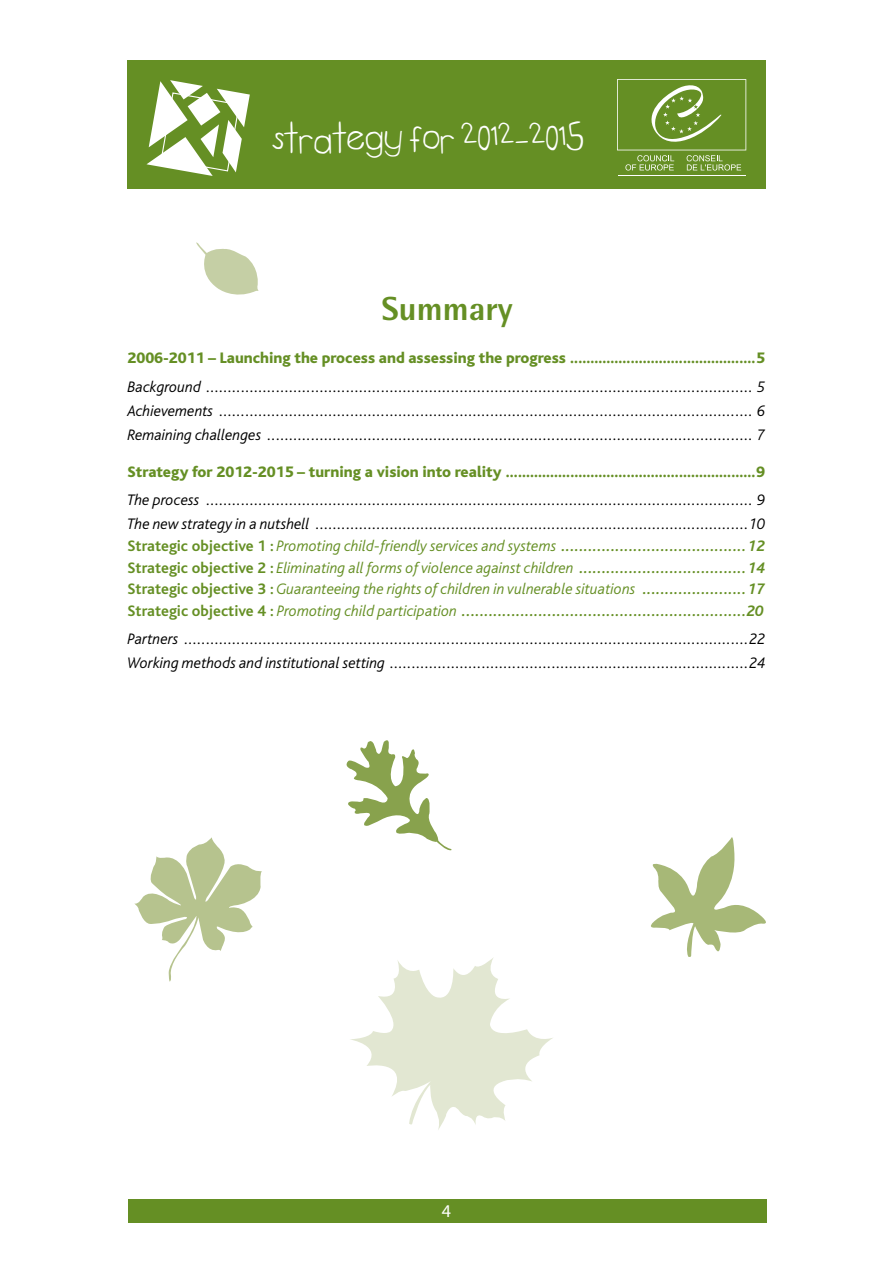
<style>
.page{position:relative;width:893px;height:1263px;background:#fff}
.page>*{position:absolute;margin:0;border:0;box-sizing:border-box;transform-origin:0 0}
.t1{font:37.5px "tweed.2";color:#fff}
.t2{font:800 33.3px "Rotis Semi Sans Std";color:#658f24}
.t3{font:18px "Myriad Pro";color:#fff}
.t4{font:italic 300 15.9px/22.2px "Bliss";color:#000;text-align:justify}
.t5{font:800 15.9px "Bliss";color:#658f24}
.s1{font-weight:700;font-style:normal;color:#658f24}
.s2{color:#658f24}
.s3{font-weight:700;color:#658f24}
</style>
<div class="page">
<div style="left:128px;top:1199px;width:638px;height:23px;background:#658f24"></div>
<div style="left:127px;top:60px;width:639px;height:129px;background:#658f24"></div>
<svg style="left:146px;top:80px;width:104px;height:96px"></svg>
<hr style="left:618px;top:175px;width:127px;height:1px;background:#fff">
<svg style="left:617px;top:79px;width:129px;height:92px"></svg>
<svg style="left:350px;top:958px;width:203px;height:172px"></svg>
<svg style="left:134px;top:837px;width:128px;height:145px"></svg>
<svg style="left:346px;top:740px;width:106px;height:111px"></svg>
<svg style="left:651px;top:837px;width:115px;height:120px"></svg>
<svg style="left:196px;top:242px;width:63px;height:53px"></svg>
<h1 class="t1" style="left:272px;top:119px;width:313px">strategy for 2012-2015</h1>
<h2 class="t2" style="left:381px;top:288px;width:133px">Summary</h2>
<p class="t5" style="left:128px;top:350px;width:639px">2006-2011 – Launching the process and assessing the progress ..............................................5</p>
<p class="t4" style="left:128px;top:375px;width:639px;line-height:24px">Background ............................................................................................................................. 5<br>Achievements .......................................................................................................................... 6<br>Remaining challenges ............................................................................................................... 7</p>
<p class="t5" style="left:128px;top:463px;width:639px">Strategy for 2012-2015 – turning a vision into reality ..............................................................9</p>
<p class="t4" style="left:128px;top:489px;width:639px">The process ............................................................................................................................. 9<br>The new strategy in a nutshell ...................................................................................................10<br><span class="s1">Strategic objective 1 :</span> <span class="s2">Promoting child-friendly services and systems</span> <span class="s3">.........................................12<br></span><span class="s1">Strategic objective 2 :</span> <span class="s2">Eliminating all forms of violence against children</span> <span class="s3">.....................................14<br></span><span class="s1">Strategic objective 3 :</span> <span class="s2">Guaranteeing the rights of children in vulnerable situations</span> <span class="s3">.......................17<br></span><span class="s1">Strategic objective 4 :</span> <span class="s2">Promoting child participation</span> <span class="s3">...............................................................20</span></p>
<p class="t4" style="left:128px;top:627px;width:639px;line-height:24px">Partners .................................................................................................................................22<br>Working methods and institutional setting ..................................................................................24</p>
<p class="t3" style="left:442px;top:1200px;width:11px">4</p>
</div>
